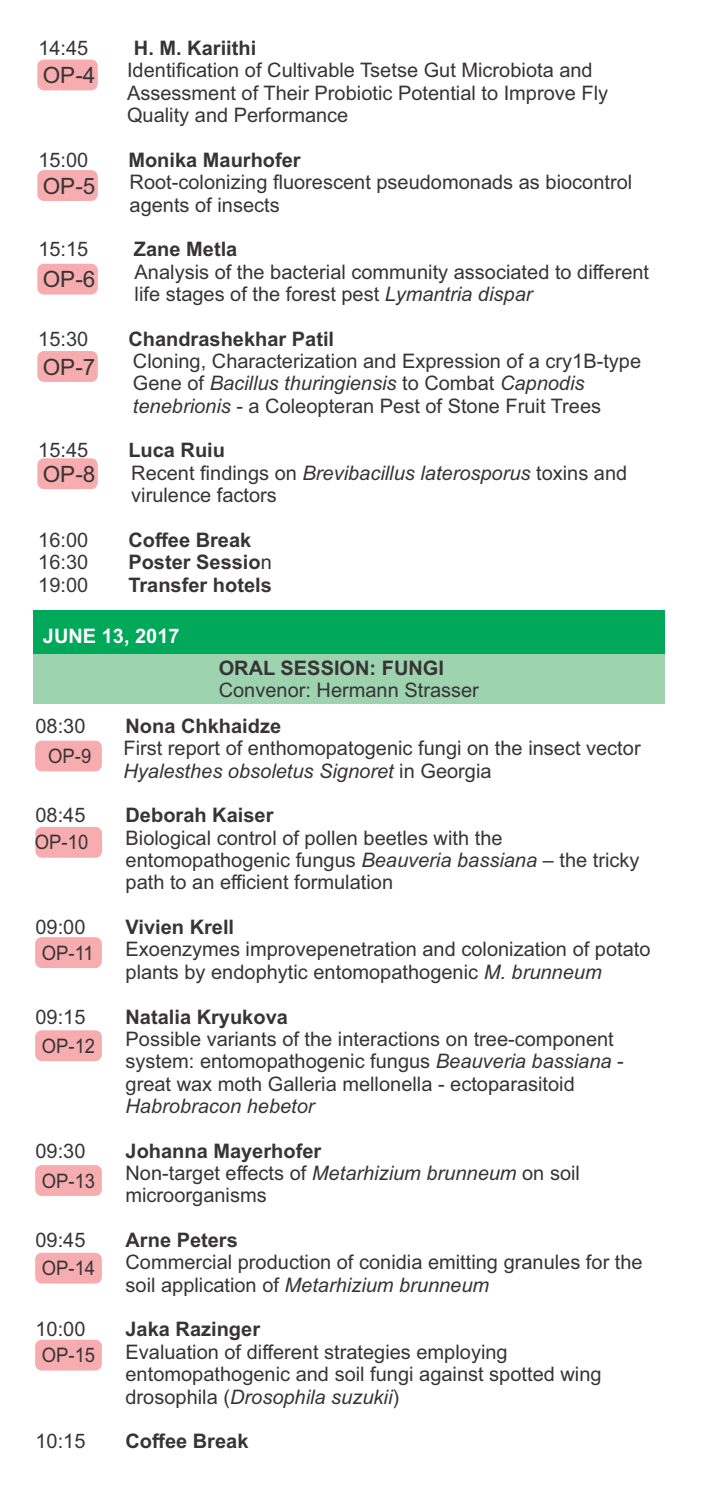
<style>
.page{position:relative;width:702px;height:1489px;background:#fff}
.page>*{position:absolute;margin:0;border:0;box-sizing:border-box;transform-origin:0 0}
.t1{font:22.5px "Arial";color:#373435}
.t2{font:20px/22.2px "Arial";color:#373435}
.t3{font:700 20px "Arial";color:#373435}
.t4{font:20px "Arial";color:#373435;scale:.92 1}
.t5{font:italic 20px "Arial";color:#373435}
.t6{font:700 20px "Arial";color:#fefefe}
.s1{font-style:italic}
.s2{font-weight:700}
.s3{font-weight:400}
</style>
<div class="page">
<div style="left:37px;top:458px;width:61px;height:31px;background:#f7adaf;border:1px solid #f7adaf;border-radius:6px"></div>
<div style="left:37px;top:351px;width:61px;height:31px;background:#f7adaf;border:1px solid #f7adaf;border-radius:6px"></div>
<div style="left:34px;top:610px;width:631px;height:44px;background:#00a859"></div>
<div style="left:34px;top:654px;width:631px;height:49px;background:#9dd3af"></div>
<div style="left:35px;top:740px;width:67px;height:31px;background:#f7adaf;border:1px solid #f7adaf;border-radius:6px"></div>
<div style="left:35px;top:826px;width:67px;height:31px;background:#f7adaf;border:1px solid #f7adaf;border-radius:6px"></div>
<div style="left:35px;top:937px;width:67px;height:31px;background:#f7adaf;border:1px solid #f7adaf;border-radius:6px"></div>
<div style="left:35px;top:1030px;width:67px;height:31px;background:#f7adaf;border:1px solid #f7adaf;border-radius:6px"></div>
<div style="left:35px;top:1164px;width:67px;height:31px;background:#f7adaf;border:1px solid #f7adaf;border-radius:6px"></div>
<div style="left:35px;top:1252px;width:67px;height:31px;background:#f7adaf;border:1px solid #f7adaf;border-radius:6px"></div>
<div style="left:35px;top:1339px;width:67px;height:31px;background:#f7adaf;border:1px solid #f7adaf;border-radius:6px"></div>
<div style="left:37px;top:60px;width:61px;height:30px;background:#f7adaf;border:1px solid #f7adaf;border-radius:6px"></div>
<div style="left:37px;top:170px;width:61px;height:31px;background:#f7adaf;border:1px solid #f7adaf;border-radius:6px"></div>
<div style="left:37px;top:264px;width:61px;height:30px;background:#f7adaf;border:1px solid #f7adaf;border-radius:6px"></div>
<p class="t2" style="left:38px;top:39px;width:52px">14:45</p>
<p class="t3" style="left:134px;top:40px;width:124px">H. M. Kariithi</p>
<p class="t2" style="left:127px;top:61px;width:482px">Identification of Cultivable Tsetse Gut Microbiota and<br>Assessment of Their Probiotic Potential to Improve Fly<br>Quality and Performance</p>
<p class="t2" style="left:38px;top:150px;width:52px">15:00</p>
<p class="t3" style="left:128px;top:152px;width:174px">Monika Maurhofer</p>
<p class="t2" style="left:129px;top:173px;width:504px">Root-colonizing fluorescent pseudomonads as biocontrol agents of insects</p>
<p class="t2" style="left:38px;top:240px;width:52px">15:15</p>
<p class="t3" style="left:134px;top:242px;width:105px">Zane Metla</p>
<p class="t2" style="left:135px;top:262px;width:516px">Analysis of the bacterial community associated to different life stages of the forest pest <span class="s1">Lymantria dispar</span></p>
<p class="t2" style="left:38px;top:329px;width:52px">15:30</p>
<p class="t3" style="left:128px;top:331px;width:207px">Chandrashekhar Patil</p>
<p class="t2" style="left:133px;top:352px;width:509px">Cloning, Characterization and Expression of a cry1B-type<br>Gene of <span class="s1">Bacillus thuringiensis</span> to Combat <span class="s1">Capnodis tenebrionis</span> - a Coleopteran Pest of Stone Fruit Trees</p>
<p class="t2" style="left:38px;top:441px;width:52px">15:45</p>
<p class="t2" style="left:128px;top:441px;width:500px"><span class="s2">Luca Ruiu<br></span>Recent findings on <span class="s1">Brevibacillus laterosporus</span> toxins and virulence factors</p>
<p class="t2" style="left:38px;top:530px;width:52px">16:00</p>
<p class="t3" style="left:128px;top:532px;width:124px">Coffee Break</p>
<p class="t2" style="left:38px;top:553px;width:52px">16:30</p>
<p class="t3" style="left:128px;top:554px;width:145px">Poster Sessio<span class="s3">n</span></p>
<p class="t2" style="left:38px;top:575px;width:52px">19:00</p>
<p class="t3" style="left:128px;top:577px;width:145px">Transfer hotels</p>
<p class="t1" style="left:43px;top:67px;width:54px">OP-4</p>
<p class="t1" style="left:43px;top:177px;width:54px">OP-5</p>
<p class="t1" style="left:43px;top:271px;width:54px">OP-6</p>
<p class="t1" style="left:43px;top:358px;width:54px">OP-7</p>
<p class="t1" style="left:43px;top:465px;width:54px">OP-8</p>
<p class="t6" style="left:43px;top:628px;width:138px">JUNE 13, 2017</p>
<p class="t3" style="left:219px;top:660px;width:227px">ORAL SESSION: FUNGI</p>
<p class="t2" style="left:219px;top:681px;width:262px">Convenor: Hermann Strasser</p>
<p class="t2" style="left:35px;top:716px;width:52px">08:30</p>
<p class="t3" style="left:125px;top:718px;width:157px">Nona Chkhaidze</p>
<p class="t2" style="left:123px;top:739px;width:518px">First report of enthomopatogenic fungi on the insect vector<br><span class="s1">Hyalesthes obsoletus Signoret</span> in Georgia</p>
<p class="t2" style="left:35px;top:806px;width:52px">08:45</p>
<p class="t3" style="left:125px;top:807px;width:149px">Deborah Kaiser</p>
<p class="t2" style="left:125px;top:828px;width:515px">Biological control of pollen beetles with the entomopathogenic fungus <span class="s1">Beauveria bassiana</span> – the tricky path to an efficient formulation</p>
<p class="t2" style="left:35px;top:917px;width:52px">09:00</p>
<p class="t3" style="left:125px;top:919px;width:110px">Vivien Krell</p>
<p class="t2" style="left:125px;top:940px;width:526px">Exoenzymes improvepenetration and colonization of potato plants by endophytic entomopathogenic <span class="s1">M. brunneum</span></p>
<p class="t2" style="left:35px;top:1007px;width:52px">09:15</p>
<p class="t3" style="left:125px;top:1008px;width:164px">Natalia Kryukova</p>
<p class="t2" style="left:125px;top:1029px;width:500px">Possible variants of the interactions on tree-component system: entomopathogenic fungus <span class="s1">Beauveria bassiana</span> - great wax moth Galleria mellonella - ectoparasitoid</p>
<p class="t5" style="left:125px;top:1098px;width:190px">Habrobracon hebetor</p>
<p class="t2" style="left:35px;top:1141px;width:52px">09:30</p>
<p class="t2" style="left:125px;top:1141px;width:456px"><span class="s2">Johanna Mayerhofer<br></span>Non-target effects of <span class="s1">Metarhizium brunneum</span> on soil microorganisms</p>
<p class="t2" style="left:35px;top:1230px;width:52px">09:45</p>
<p class="t3" style="left:125px;top:1232px;width:114px">Arne Peters</p>
<p class="t2" style="left:125px;top:1252px;width:518px">Commercial production of conidia emitting granules for the soil application of <span class="s1">Metarhizium brunneum</span></p>
<p class="t2" style="left:35px;top:1319px;width:52px">10:00</p>
<p class="t3" style="left:125px;top:1321px;width:136px">Jaka Razinger</p>
<p class="t2" style="left:125px;top:1342px;width:477px">Evaluation of different strategies employing entomopathogenic and soil fungi against spotted wing drosophila (<span class="s1">Drosophila suzukii</span>)</p>
<p class="t2" style="left:35px;top:1431px;width:52px">10:15</p>
<p class="t3" style="left:125px;top:1433px;width:124px">Coffee Break</p>
<p class="t4" style="left:48px;top:748px;width:48px">OP-9</p>
<p class="t4" style="left:35px;top:834px;width:59px">OP-10</p>
<p class="t4" style="left:42px;top:945px;width:58px">OP-11</p>
<p class="t4" style="left:42px;top:1038px;width:59px">OP-12</p>
<p class="t4" style="left:42px;top:1172px;width:59px">OP-13</p>
<p class="t4" style="left:42px;top:1260px;width:59px">OP-14</p>
<p class="t4" style="left:42px;top:1347px;width:59px">OP-15</p>
</div>
